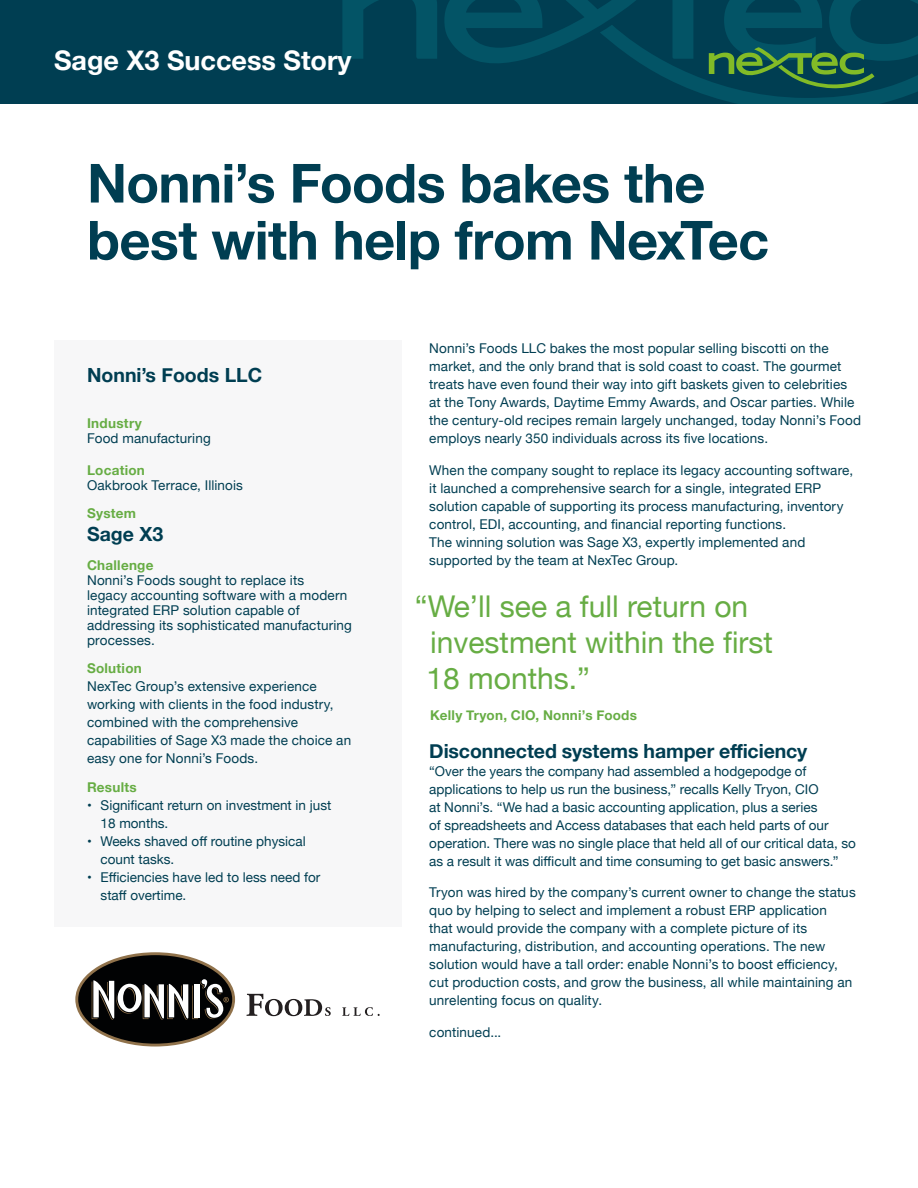
<style>
.page{position:relative;width:918px;height:1188px;background:#fff}
.page>*{position:absolute;margin:0;border:0;box-sizing:border-box;transform-origin:0 0}
.t1{font:700 54px/57px "Helvetica Neue";letter-spacing:-.01em;color:#003e52}
.t2{font:30px/36px "Helvetica Neue";color:#67ad44}
.t3{font:700 27px "Helvetica Neue";color:#fff}
.Subhead_2015{font:700 19.5px "Helvetica Neue";letter-spacing:-.005em;color:#003e52}
.Sidebar_Company_Name{font:700 19.5px "Helvetica Neue";color:#003e52}
.Body_Copy{font:700 19.5px "Helvetica Neue";color:#003e52}
.Body_Copy-2{font:13.5px/18px "Helvetica Neue";letter-spacing:.01em;color:#003e52}
.Body_Copy-3{font:700 13.5px "Helvetica Neue";letter-spacing:.015em;color:#67ad44}
.Sidebard_Green_Heade{font:700 13.5px "Helvetica Neue";letter-spacing:.02em;color:#67ad44}
.s1{font-weight:700;color:#67ad44}
</style>
<div class="page">
<div style="left:54px;top:340px;width:347px;height:587px;background:#f7f7f8"></div>
<div style="left:0;top:0;width:918px;height:104px;background:#003e52"></div>
<svg style="left:342px;top:0;width:95px;height:59px"></svg>
<svg style="left:342px;top:1007px;width:38px;height:9px"></svg>
<svg style="left:246px;top:994px;width:85px;height:22px"></svg>
<svg style="left:75px;top:952px;width:160px;height:95px"></svg>
<svg style="left:444px;top:0;width:474px;height:104px"></svg>
<p class="t3" style="left:54px;top:39px;width:299px">Sage X3 Success Story</p>
<p class="t1" style="left:87px;top:156px;width:683px">Nonni’s Foods bakes the best with help from NexTec</p>
<p class="Sidebar_Company_Name" style="left:87px;top:359px;width:177px">Nonni’s Foods LLC</p>
<p class="Body_Copy-2" style="left:87px;top:417px;width:125px;line-height:15px"><span class="s1">Industry<br></span>Food manufacturing</p>
<p class="Body_Copy-2" style="left:87px;top:463px;width:157px;line-height:15px"><span class="s1">Location<br></span>Oakbrook Terrace, Illinois</p>
<p class="Body_Copy-3" style="left:87px;top:503px;width:51px">System</p>
<p class="Body_Copy" style="left:87px;top:519px;width:78px">Sage X3</p>
<p class="Body_Copy-2" style="left:87px;top:558px;width:266px;line-height:15px"><span class="s1">Challenge<br></span>Nonni’s Foods sought to replace its<br>legacy accounting software with a modern integrated ERP solution capable of addressing its sophisticated manufacturing processes.</p>
<p class="Body_Copy-2" style="left:87px;top:660px;width:266px"><span class="s1">Solution<br></span>NexTec Group’s extensive experience working with clients in the food industry, combined with the comprehensive capabilities of Sage X3 made the choice an easy one for Nonni’s Foods.</p>
<p class="Sidebard_Green_Heade" style="left:87px;top:777px;width:51px">Results</p>
<p class="Body_Copy-2" style="left:101px;top:797px;width:232px;text-indent:-14px">• Significant return on investment in just<br>18 months.</p>
<p class="Body_Copy-2" style="left:101px;top:833px;width:207px;text-indent:-14px">• Weeks shaved off routine physical count tasks.</p>
<p class="Body_Copy-2" style="left:101px;top:869px;width:221px;text-indent:-14px">• Efficiencies have led to less need for staff overtime.</p>
<p class="Body_Copy-2" style="left:429px;top:340px;width:433px">Nonni’s Foods LLC bakes the most popular selling biscotti on the market, and the only brand that is sold coast to coast. The gourmet treats have even found their way into gift baskets given to celebrities at the Tony Awards, Daytime Emmy Awards, and Oscar parties. While the century-old recipes remain largely unchanged, today Nonni’s Food employs nearly 350 individuals across its five locations.</p>
<p class="Body_Copy-2" style="left:429px;top:462px;width:426px">When the company sought to replace its legacy accounting software, it launched a comprehensive search for a single, integrated ERP solution capable of supporting its process manufacturing, inventory control, EDI, accounting, and financial reporting functions.<br>The winning solution was Sage X3, expertly implemented and supported by the team at NexTec Group.</p>
<p class="t2" style="left:427px;top:590px;width:348px;text-indent:-12px">“We’ll see a full return on investment within the first<br>18 months.”</p>
<p class="Body_Copy-3" style="left:430px;top:704px;width:208px">Kelly Tryon, CIO, Nonni’s Foods</p>
<p class="Subhead_2015" style="left:429px;top:735px;width:380px">Disconnected systems hamper efficiency</p>
<p class="Body_Copy-2" style="left:429px;top:763px;width:428px">“Over the years the company had assembled a hodgepodge of applications to help us run the business,” recalls Kelly Tryon, CIO<br>at Nonni’s. “We had a basic accounting application, plus a series<br>of spreadsheets and Access databases that each held parts of our operation. There was no single place that held all of our critical data, so as a result it was difficult and time consuming to get basic answers.”</p>
<p class="Body_Copy-2" style="left:429px;top:884px;width:428px">Tryon was hired by the company’s current owner to change the status quo by helping to select and implement a robust ERP application<br>that would provide the company with a complete picture of its manufacturing, distribution, and accounting operations. The new solution would have a tall order: enable Nonni’s to boost efficiency, cut production costs, and grow the business, all while maintaining an unrelenting focus on quality.</p>
<p class="Body_Copy-2" style="left:429px;top:1024px;width:74px">continued...</p>
</div>
